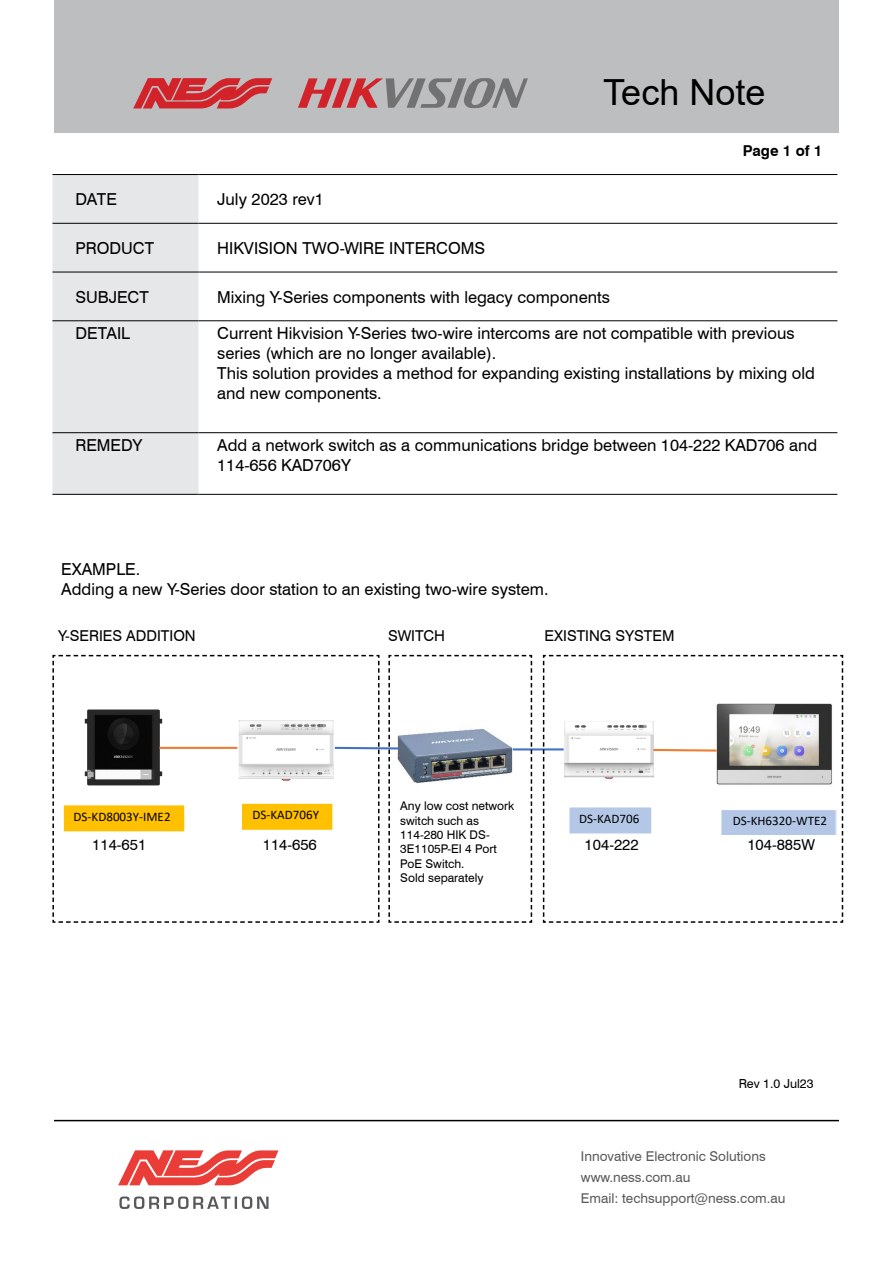
<style>
.page{position:relative;width:893px;height:1263px;background:#fff}
.page>*{position:absolute;margin:0;border:0;box-sizing:border-box;transform-origin:0 0}
.t1{font:36px "Arial";color:#000}
.t2{font:16.5px/19.8px "Swiss 721 BT";color:#000}
.t3{font:15px "Swiss 721 BT";color:#000}
.t4{font:700 15px "Swiss 721 BT";color:#000}
.t5{font:13.5px/21.3px "Swiss 721 BT";color:#58595b}
.t6{font:13.05px "Calibri";color:#000}
.t7{font:12.45px "Swiss 721 BT";color:#000}
.t8{font:12px/14.4px "Swiss 721 BT";color:#000}
</style>
<div class="page">
<div style="left:54px;top:0;width:785px;height:133px;background:#bcbec0"></div>
<svg style="left:133px;top:78px;width:139px;height:30px"></svg>
<div style="left:52px;top:175px;width:146px;height:319px;background:#e6e7e8"></div>
<hr style="left:52px;top:174px;width:146px;height:1px;background:#000">
<hr style="left:198px;top:174px;width:639px;height:1px;background:#000">
<hr style="left:52px;top:223px;width:146px;height:1px;background:#000">
<hr style="left:198px;top:223px;width:639px;height:1px;background:#000">
<hr style="left:52px;top:272px;width:146px;height:1px;background:#000">
<hr style="left:198px;top:272px;width:639px;height:1px;background:#000">
<hr style="left:52px;top:320px;width:146px;height:1px;background:#000">
<hr style="left:198px;top:320px;width:639px;height:1px;background:#000">
<hr style="left:52px;top:432px;width:146px;height:1px;background:#000">
<hr style="left:198px;top:432px;width:639px;height:1px;background:#000">
<hr style="left:52px;top:494px;width:146px;height:1px;background:#000">
<hr style="left:198px;top:494px;width:639px;height:1px;background:#000">
<svg style="left:298px;top:78px;width:230px;height:30px"></svg>
<hr style="left:513px;top:748px;width:51px;height:2px;background:#4472c4">
<svg style="left:542px;top:654px;width:302px;height:269px"></svg>
<svg style="left:52px;top:654px;width:481px;height:269px"></svg>
<svg style="left:118px;top:1150px;width:160px;height:35px"></svg>
<svg style="left:119px;top:1196px;width:150px;height:13px"></svg>
<hr style="left:54px;top:1120px;width:785px;height:1px;background:#000">
<h1 class="t1" style="left:603px;top:68px;width:164px">Tech Note</h1>
<p class="t4" style="left:743px;top:141px;width:81px">Page 1 of 1</p>
<p class="t2" style="left:75px;top:189px;width:43px">Date</p>
<p class="t2" style="left:217px;top:189px;width:108px">July 2023 rev1</p>
<p class="t2" style="left:75px;top:238px;width:80px">PRODUCT</p>
<p class="t2" style="left:217px;top:238px;width:182px">Hikvision TWO-WI RE INTE</p>
<p class="t2" style="left:425px;top:238px;width:60px">RCOMS</p>
<p class="t2" style="left:75px;top:287px;width:75px">Su bject</p>
<p class="t2" style="left:217px;top:287px;width:394px">Mixing Y-Series components with legacy components</p>
<p class="t2" style="left:75px;top:323px;width:56px">Detail</p>
<p class="t2" style="left:217px;top:323px;width:599px">Current Hikvision Y-Series two-wire intercoms are not compatible with previous series (which are no longer available).<br>This solution provides a method for expanding existing installations by mixing old and new components.</p>
<p class="t2" style="left:75px;top:435px;width:69px">REMEDY</p>
<p class="t2" style="left:217px;top:435px;width:602px">Add a network switch as a communications bridge between 104-222 KAD706 and<br>114-656 KAD706Y</p>
<p class="t2" style="left:61px;top:559px;width:489px">Examp le.<br>Adding a new Y-Series door station to an existing two-wire system.</p>
<p class="t3" style="left:58px;top:626px;width:80px">Y-Series Add</p>
<p class="t3" style="left:157px;top:626px;width:40px">ition</p>
<p class="t3" style="left:388px;top:626px;width:47px">Switch</p>
<p class="t3" style="left:544px;top:626px;width:129px">Existing System</p>
<p class="t8" style="left:400px;top:799px;width:116px">Any low cost network switch such as<br>114-280 HIK DS-<br>3E1105P-EI 4 Port<br>PoE Switch.<br>Sold separately</p>
<p class="t6" style="left:73px;top:808px;width:99px">DS-KD8003Y-IME2</p>
<p class="t6" style="left:252px;top:805px;width:68px">DS-KAD706Y</p>
<p class="t6" style="left:579px;top:809px;width:62px">DS-KAD706</p>
<p class="t6" style="left:733px;top:811px;width:96px">DS-KH6320-WTE2</p>
<p class="t3" style="left:92px;top:835px;width:56px">114-651</p>
<p class="t3" style="left:263px;top:835px;width:56px">114-656</p>
<p class="t3" style="left:585px;top:835px;width:56px">104-222</p>
<p class="t3" style="left:747px;top:835px;width:69px">104-885W</p>
<p class="t7" style="left:739px;top:1076px;width:76px">Rev 1.0 Jul23</p>
<p class="t5" style="left:581px;top:1145px;width:206px">I nnovative Electronic Solutions www.ness.com.au<br>Email: techsupport@ness.com.au</p>
</div>
